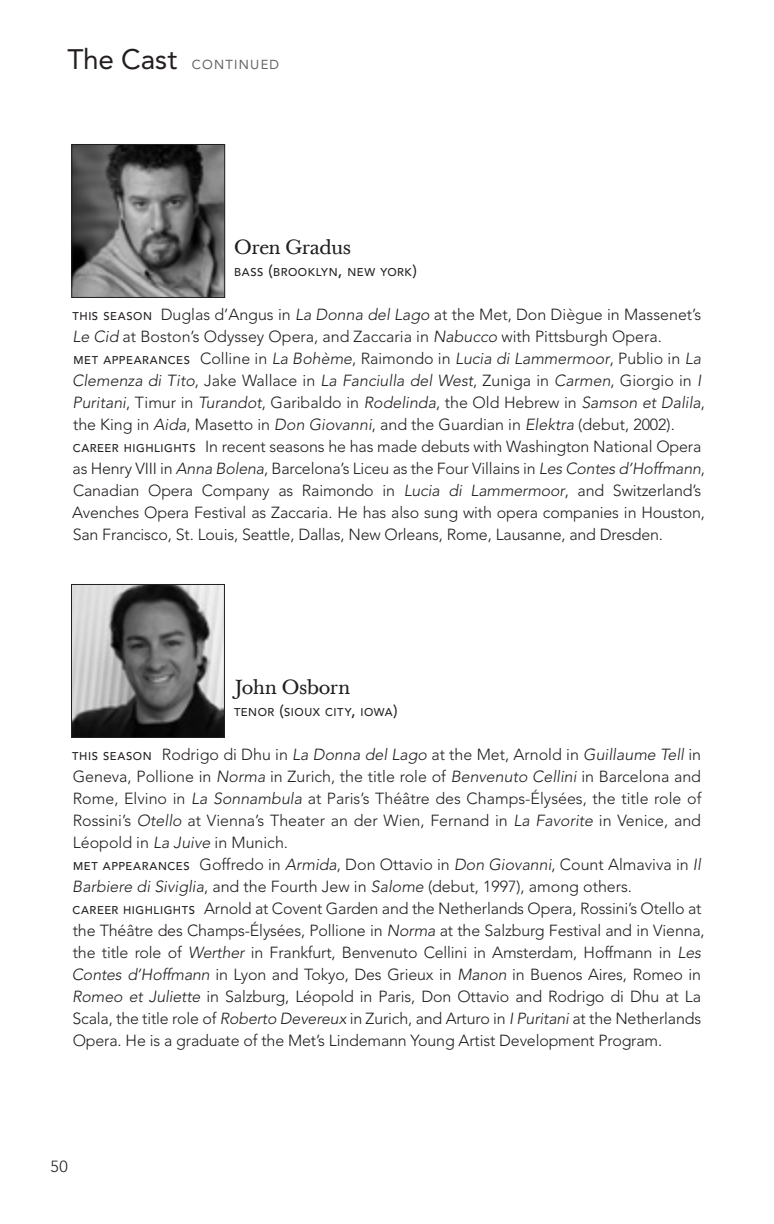
<style>
.page{position:relative;width:774px;height:1224px;background:#fff}
.page>*{position:absolute;margin:0;border:0;box-sizing:border-box;transform-origin:0 0}
.t1{font:20px "Baskerville Ten";letter-spacing:-.02em;color:#231f20}
.No_Spacing{font:300 16px/22px "Avenir";letter-spacing:-.01em;color:#231f20}
._5_Donor_A_head_NEW{font:13px "Avenir";letter-spacing:.095em;color:#636366}
.t2{font:500 11.2px "Avenir";letter-spacing:.05em;color:#231f20}
.s1{font-size:28px;color:#231f20}
.s2{font-size:16px}
.s3{font-weight:500;font-size:11.2px}
.s4{font-style:italic}
</style>
<div class="page">
<img style="left:73px;top:146px;width:150px;height:150px">
<div style="left:71px;top:144px;width:154px;height:154px;border:1px solid #231f20"></div>
<img style="left:73px;top:586px;width:150px;height:150px">
<div style="left:71px;top:584px;width:154px;height:154px;border:1px solid #231f20"></div>
<p class="_5_Donor_A_head_NEW" style="left:67px;top:57px;width:213px"><span class="s1">The Cast</span> CONTINUED</p>
<p class="t1" style="left:234px;top:235px;width:119px">Oren Gradus</p>
<p class="t2" style="left:234px;top:266px;width:184px">BASS <span class="s2">(</span>BROOKLYN<span class="s2">,</span> NEW YORK<span class="s2">)</span></p>
<p class="No_Spacing" style="left:73px;top:304px;width:630px"><span class="s3">THIS SEASON</span> Duglas d’Angus in <span class="s4">La Donna del Lago</span> at the Met, Don Diègue in Massenet’s<br><span class="s4">Le Cid</span> at Boston’s Odyssey Opera, and Zaccaria in <span class="s4">Nabucco</span> with Pittsburgh Opera.</p>
<p class="No_Spacing" style="left:72px;top:348px;width:634px"><span class="s3">MET APPEARANCES</span> Colline in <span class="s4">La Bohème</span>, Raimondo in <span class="s4">Lucia di Lammermoor</span>, Publio in <span class="s4">La Clemenza di Tito</span>, Jake Wallace in <span class="s4">La Fanciulla del West</span>, Zuniga in <span class="s4">Carmen</span>, Giorgio in <span class="s4">I Puritani</span>, Timur in <span class="s4">Turandot</span>, Garibaldo in <span class="s4">Rodelinda</span>, the Old Hebrew in <span class="s4">Samson et Dalila</span>, the King in <span class="s4">Aida</span>, Masetto in <span class="s4">Don Giovanni</span>, and the Guardian in <span class="s4">Elektra</span> (debut, 2002).</p>
<p class="No_Spacing" style="left:72px;top:436px;width:634px"><span class="s3">CAREER HIGHLIGHTS</span> In recent seasons he has made debuts with Washington National Opera as Henry VIII in <span class="s4">Anna Bolena</span>, Barcelona’s Liceu as the Four Villains in <span class="s4">Les Contes d’Hoffmann</span>, Canadian Opera Company as Raimondo in <span class="s4">Lucia di Lammermoor</span>, and Switzerland’s Avenches Opera Festival as Zaccaria. He has also sung with opera companies in Houston, San Francisco, St. Louis, Seattle, Dallas, New Orleans, Rome, Lausanne, and Dresden.</p>
<p class="t1" style="left:234px;top:675px;width:118px">John Osborn</p>
<p class="t2" style="left:234px;top:706px;width:165px">TENOR <span class="s2">(</span>SIOUX CITY<span class="s2">,</span> IOWA<span class="s2">)</span></p>
<p class="No_Spacing" style="left:72px;top:744px;width:631px;text-align:justify"><span class="s3">THIS SEASON</span> Rodrigo di Dhu in <span class="s4">La Donna del Lago</span> at the Met, Arnold in <span class="s4">Guillaume Tell</span> in Geneva, Pollione in <span class="s4">Norma</span> in Zurich, the title role of <span class="s4">Benvenuto Cellini</span> in Barcelona and Rome, Elvino in <span class="s4">La Sonnambula</span> at Paris’s Théâtre des Champs-Élysées, the title role of Rossini’s <span class="s4">Otello</span> at Vienna’s Theater an der Wien, Fernand in <span class="s4">La Favorite</span> in Venice, and Léopold in <span class="s4">La Juive</span> in Munich.</p>
<p class="No_Spacing" style="left:72px;top:854px;width:630px"><span class="s3">MET APPEARANCES</span> Goffredo in <span class="s4">Armida</span>, Don Ottavio in <span class="s4">Don Giovanni</span>, Count Almaviva in <span class="s4">Il<br>Barbiere di Siviglia</span>, and the Fourth Jew in <span class="s4">Salome</span> (debut, 1997), among others.</p>
<p class="No_Spacing" style="left:72px;top:898px;width:634px"><span class="s3">CAREER HIGHLIGHTS</span> Arnold at Covent Garden and the Netherlands Opera, Rossini’s Otello at the Théâtre des Champs-Élysées, Pollione in <span class="s4">Norma</span> at the Salzburg Festival and in Vienna, the title role of <span class="s4">Werther</span> in Frankfurt, Benvenuto Cellini in Amsterdam, Hoffmann in <span class="s4">Les Contes d’Hoffmann</span> in Lyon and Tokyo, Des Grieux in <span class="s4">Manon</span> in Buenos Aires, Romeo in <span class="s4">Romeo et Juliette</span> in Salzburg, Léopold in Paris, Don Ottavio and Rodrigo di Dhu at La Scala, the title role of <span class="s4">Roberto Devereux</span> in Zurich, and Arturo in <span class="s4">I Puritani</span> at the Netherlands Opera. He is a graduate of the Met’s Lindemann Young Artist Development Program.</p>
<p class="No_Spacing" style="left:51px;top:1156px;width:19px">50</p>
</div>
